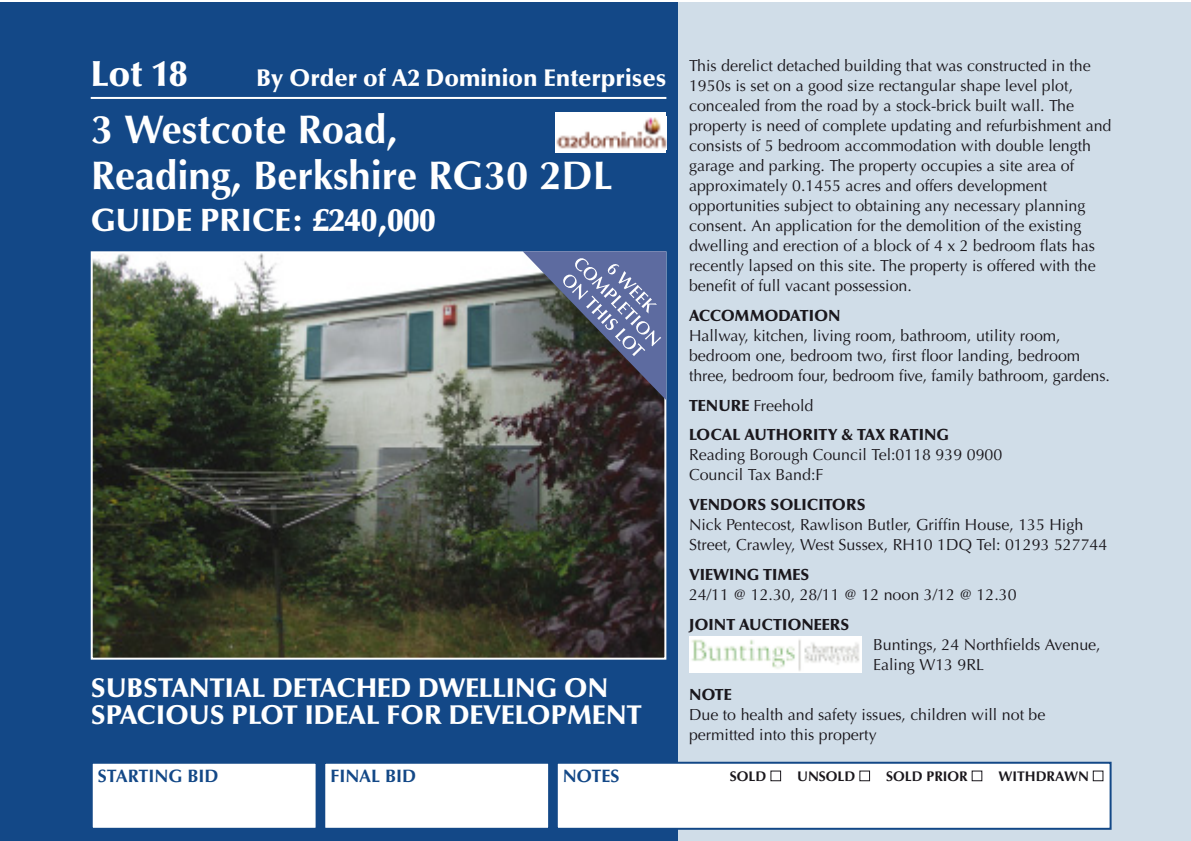
<style>
.page{position:relative;width:1191px;height:841px;background:#fff}
.page>*{position:absolute;margin:0;border:0;box-sizing:border-box;transform-origin:0 0}
.t1{font:700 40px/46px "Optima";color:#fff}
.t2{font:900 36px "Optima";color:#fff}
.t3{font:900 32px "Optima";color:#fff}
.t4{font:900 27px/27px "Optima";color:#fff}
.t5{font:900 24px "Optima";color:#fff}
.t6{font:700 18px "Optima";color:#134887}
.t7{font:16px/20px "Optima";color:#1a171c}
.t8{font:900 16px/30px "Optima";color:#1a171c}
.t9{font:900 16px "Optima";letter-spacing:-.025em;color:#1a171c}
.t10{font:700 14px "Optima";color:#1a171c}
.s1{font-weight:400}
.s2{color:#fff}
</style>
<div class="page">
<div style="left:0;top:2px;width:1191px;height:839px;background:#d0dde8"></div>
<div style="left:0;top:2px;width:677px;height:839px;background:#134887"></div>
<hr style="left:91px;top:97px;width:575px;height:2px;background:#fff">
<img style="left:94px;top:254px;width:569px;height:402px">
<div style="left:91px;top:251px;width:575px;height:408px;border:2px solid #fff"></div>
<div style="left:92px;top:762px;width:224px;height:66px;background:#fff"></div>
<div style="left:91px;top:761px;width:226px;height:68px;border:2px solid #134887"></div>
<div style="left:324px;top:762px;width:225px;height:66px;background:#fff"></div>
<div style="left:323px;top:761px;width:227px;height:68px;border:2px solid #134887"></div>
<div style="left:557px;top:762px;width:553px;height:66px;background:#fff"></div>
<div style="left:556px;top:761px;width:555px;height:68px;border:2px solid #134887"></div>
<svg style="left:522px;top:251px;width:144px;height:149px;background:#62677c"></svg>
<img style="left:689px;top:637px;width:172px;height:35px">
<div style="left:555px;top:112px;width:111px;height:41px;background:#fff"></div>
<img style="left:556px;top:117px;width:110px;height:32px">
<h2 class="t2" style="left:91px;top:58px;width:98px">Lot 18</h2>
<h3 class="t5" style="left:256px;top:68px;width:411px">By Order of A2 Dominion Enterprises</h3>
<h1 class="t1" style="left:91px;top:110px;width:523px">3 Westcote Road,<br>Reading, Berkshire RG30 2DL</h1>
<h3 class="t3" style="left:91px;top:207px;width:346px">GUIDE PRICE: £240,000</h3>
<h3 class="t4" style="left:91px;top:677px;width:552px">SUBSTANTIAL DETACHED DWELLING ON<br>SPACIOUS PLOT IDEAL FOR DEVELOPMENT</h3>
<p class="t7" style="left:689px;top:57px;width:424px">This derelict detached building that was constructed in the 1950s is set on a good size rectangular shape level plot, concealed from the road by a stock-brick built wall. The property is need of complete updating and refurbishment and consists of 5 bedroom accommodation with double length garage and parking. The property occupies a site area of approximately 0.1455 acres and offers development opportunities subject to obtaining any necessary planning consent. An application for the demolition of the existing dwelling and erection of a block of 4 x 2 bedroom flats has recently lapsed on this site. The property is offered with the benefit of full vacant possession.</p>
<p class="t9" style="left:689px;top:308px;width:153px">ACCOMMODATION</p>
<p class="t7" style="left:689px;top:327px;width:422px">Hallway, kitchen, living room, bathroom, utility room, bedroom one, bedroom two, first floor landing, bedroom three, bedroom four, bedroom five, family bathroom, gardens.</p>
<p class="t8" style="left:689px;top:391px;width:261px">TENURE <span class="s1">Freehold<br></span>LOCAL AUTHORITY &amp; TAX RATING</p>
<p class="t7" style="left:689px;top:446px;width:315px">Reading Borough Council Tel:0118 939 0900<br>Council Tax Band:F</p>
<p class="t8" style="left:689px;top:491px;width:178px">VENDORS SOLICITORS</p>
<p class="t7" style="left:689px;top:516px;width:420px">Nick Pentecost, Rawlison Butler, Griffin House, 135 High<br>Street, Crawley, West Sussex, RH10 1DQ Tel: 01293 527744</p>
<p class="t8" style="left:689px;top:561px;width:122px">VIEWING TIMES</p>
<p class="t7" style="left:689px;top:586px;width:329px">24/11 @ 12.30, 28/11 @ 12 noon 3/12 @ 12.30</p>
<p class="t8" style="left:689px;top:611px;width:162px">JOINT AUCTIONEERS</p>
<p class="t7" style="left:873px;top:636px;width:229px">Buntings, 24 Northfields Avenue,<br>Ealing W13 9RL</p>
<p class="t8" style="left:689px;top:681px;width:44px">NOTE</p>
<p class="t7" style="left:689px;top:706px;width:358px">Due to health and safety issues, children will not be permitted into this property</p>
<p class="t6" style="left:98px;top:769px;width:122px">STARTING BID</p>
<p class="t6" style="left:330px;top:769px;width:87px">FINAL BID</p>
<p class="t6" style="left:563px;top:769px;width:58px">NOTES</p>
<p class="t10" style="left:730px;top:770px;width:375px">SOLD <span class="s2">■</span> UNSOLD <span class="s2">■</span> SOLD PRIOR <span class="s2">■</span> WITHDRAWN <span class="s2">■</span></p>
</div>
